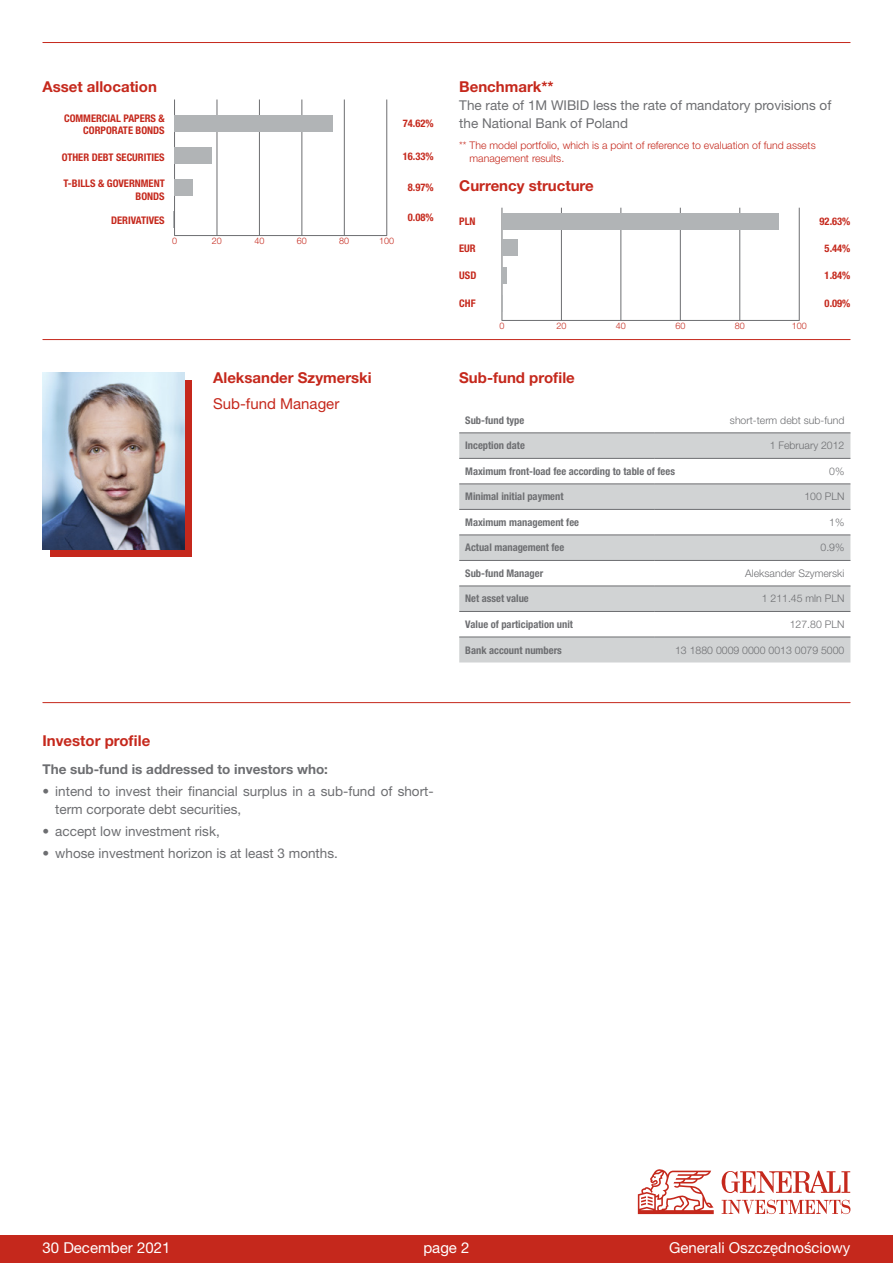
<style>
.page{position:relative;width:893px;height:1263px;background:#fff}
.page>*{position:absolute;margin:0;border:0;box-sizing:border-box;transform-origin:0 0}
.t1{font:700 15px "Helvetica Neue LT Pro";color:#c5281c}
.t2{font:15px "Helvetica Neue LT Pro";color:#fff}
.t3{font:15px "Helvetica Neue LT Pro";color:#c5281c}
.t4{font:13.5px/18px "Helvetica Neue LT Pro";color:#6d6e71}
.t5{font:700 13.5px "Helvetica Neue LT Pro";color:#6d6e71}
.t6{font:700 condensed 10.5px "Helvetica Neue LT Pro";color:#6d6e71}
.t7{font:700 condensed 10.5px/12.6px "Helvetica Neue LT Pro";color:#c5281c;text-align:right}
.t8{font:300 10.5px "Helvetica Neue LT Pro";color:#6d6e71}
.t9{font:300 10.5px/12.6px "Helvetica Neue LT Pro";color:#c5281c}
.t10{font:300 9px "Helvetica Neue LT Pro";color:#c5281c}
</style>
<div class="page">
<hr style="left:43px;top:42px;width:807px;height:1px;background:#c5281c">
<hr style="left:43px;top:339px;width:807px;height:1px;background:#c5281c">
<div style="left:50px;top:380px;width:142px;height:177px;background:#c5281c"></div>
<svg style="left:459px;top:432px;width:391px;height:1px"></svg>
<svg style="left:459px;top:434px;width:391px;height:228px;fill:#d1d3d4"></svg>
<hr style="left:459px;top:433px;width:196px;height:1px;background:#6d6e71">
<hr style="left:655px;top:433px;width:195px;height:1px;background:#6d6e71">
<hr style="left:459px;top:458px;width:196px;height:1px;background:#6d6e71">
<hr style="left:655px;top:458px;width:195px;height:1px;background:#6d6e71">
<hr style="left:459px;top:484px;width:196px;height:1px;background:#6d6e71">
<hr style="left:655px;top:484px;width:195px;height:1px;background:#6d6e71">
<hr style="left:459px;top:509px;width:196px;height:1px;background:#6d6e71">
<hr style="left:655px;top:509px;width:195px;height:1px;background:#6d6e71">
<hr style="left:459px;top:535px;width:196px;height:1px;background:#6d6e71">
<hr style="left:655px;top:535px;width:195px;height:1px;background:#6d6e71">
<hr style="left:459px;top:560px;width:196px;height:1px;background:#6d6e71">
<hr style="left:655px;top:560px;width:195px;height:1px;background:#6d6e71">
<hr style="left:459px;top:586px;width:196px;height:1px;background:#6d6e71">
<hr style="left:655px;top:586px;width:195px;height:1px;background:#6d6e71">
<hr style="left:459px;top:611px;width:196px;height:1px;background:#6d6e71">
<hr style="left:655px;top:611px;width:195px;height:1px;background:#6d6e71">
<hr style="left:459px;top:637px;width:196px;height:1px;background:#6d6e71">
<hr style="left:655px;top:637px;width:195px;height:1px;background:#6d6e71">
<hr style="left:43px;top:702px;width:807px;height:1px;background:#c5281c">
<img style="left:43px;top:373px;width:141px;height:176px">
<div style="left:0;top:1235px;width:893px;height:28px;background:#c5281c"></div>
<svg style="left:638px;top:1169px;width:76px;height:45px"></svg>
<svg style="left:722px;top:1200px;width:128px;height:14px"></svg>
<svg style="left:722px;top:1171px;width:128px;height:22px"></svg>
<hr style="left:217px;top:99px;width:1px;height:137px;background:#6d6e71">
<hr style="left:259px;top:99px;width:1px;height:137px;background:#6d6e71">
<hr style="left:302px;top:99px;width:1px;height:137px;background:#6d6e71">
<hr style="left:344px;top:99px;width:1px;height:137px;background:#6d6e71">
<hr style="left:386px;top:99px;width:1px;height:137px;background:#6d6e71">
<hr style="left:174px;top:99px;width:1px;height:137px;background:#6d6e71">
<hr style="left:174px;top:235px;width:213px;height:1px;background:#6d6e71">
<hr style="left:561px;top:208px;width:1px;height:113px;background:#6d6e71">
<hr style="left:621px;top:208px;width:1px;height:113px;background:#6d6e71">
<hr style="left:680px;top:208px;width:1px;height:113px;background:#6d6e71">
<hr style="left:739px;top:208px;width:1px;height:113px;background:#6d6e71">
<hr style="left:799px;top:208px;width:1px;height:113px;background:#6d6e71">
<hr style="left:502px;top:208px;width:1px;height:113px;background:#6d6e71">
<hr style="left:502px;top:320px;width:297px;height:1px;background:#6d6e71">
<div style="left:174px;top:115px;width:159px;height:17px;background:#b1b4b6"></div>
<div style="left:174px;top:147px;width:38px;height:17px;background:#b1b4b6"></div>
<div style="left:174px;top:179px;width:18px;height:17px;background:#b1b4b6"></div>
<svg style="left:173px;top:211px;width:1px;height:16px"></svg>
<div style="left:502px;top:213px;width:277px;height:16px;background:#b1b4b6"></div>
<div style="left:502px;top:240px;width:15px;height:16px;background:#b1b4b6"></div>
<div style="left:502px;top:267px;width:5px;height:17px;background:#b1b4b6"></div>
<svg style="left:502px;top:295px;width:1px;height:16px"></svg>
<p class="t1" style="left:43px;top:77px;width:116px">Asset allocation</p>
<p class="t1" style="left:459px;top:77px;width:96px">Benchmark**</p>
<p class="t4" style="left:459px;top:96px;width:374px">The rate of 1M WIBID less the rate of mandatory provisions of the National Bank of Poland</p>
<p class="t7" style="left:64px;top:112px;width:102px">COMMERCIAL PAPERS &amp;<br>CORPORATE BONDS</p>
<p class="t7" style="left:62px;top:151px;width:104px">OTHER DEBT SECURITIES</p>
<p class="t7" style="left:64px;top:177px;width:103px">T-BILLS &amp; GOVERNMENT<br>BONDS</p>
<p class="t7" style="left:111px;top:214px;width:55px">DERIVATIVES</p>
<p class="t7" style="left:459px;top:215px;width:18px">PLN</p>
<p class="t7" style="left:459px;top:242px;width:18px">EUR</p>
<p class="t7" style="left:459px;top:269px;width:19px">USD</p>
<p class="t7" style="left:459px;top:297px;width:18px">CHF</p>
<p class="t7" style="left:403px;top:117px;width:32px">74.62%</p>
<p class="t7" style="left:403px;top:150px;width:32px">16.33%</p>
<p class="t7" style="left:408px;top:181px;width:27px">8.97%</p>
<p class="t7" style="left:408px;top:211px;width:27px">0.08%</p>
<p class="t9" style="left:470px;top:139px;width:348px;text-indent:-10px">** The model portfolio, which is a point of reference to evaluation of fund assets management results.</p>
<p class="t1" style="left:459px;top:176px;width:136px">Currency structure</p>
<p class="t7" style="left:820px;top:215px;width:32px">92.63%</p>
<p class="t7" style="left:825px;top:242px;width:27px">5.44%</p>
<p class="t7" style="left:825px;top:269px;width:27px">1.84%</p>
<p class="t7" style="left:825px;top:297px;width:27px">0.09%</p>
<p class="t10" style="left:172px;top:235px;width:7px">0</p>
<p class="t10" style="left:212px;top:235px;width:12px">20</p>
<p class="t10" style="left:254px;top:235px;width:12px">40</p>
<p class="t10" style="left:297px;top:235px;width:12px">60</p>
<p class="t10" style="left:339px;top:235px;width:12px">80</p>
<p class="t10" style="left:379px;top:235px;width:17px">100</p>
<p class="t1" style="left:213px;top:368px;width:160px">Aleksander Szymerski</p>
<p class="t3" style="left:213px;top:394px;width:128px">Sub-fund Manager</p>
<p class="t10" style="left:499px;top:320px;width:7px">0</p>
<p class="t10" style="left:556px;top:320px;width:12px">20</p>
<p class="t10" style="left:616px;top:320px;width:12px">40</p>
<p class="t10" style="left:675px;top:320px;width:12px">60</p>
<p class="t10" style="left:735px;top:320px;width:12px">80</p>
<p class="t10" style="left:792px;top:320px;width:17px">100</p>
<p class="t1" style="left:459px;top:368px;width:117px">Sub-fund profile</p>
<p class="t6" style="left:465px;top:414px;width:61px">Sub-fund type</p>
<p class="t8" style="left:730px;top:414px;width:116px">short-term debt sub-fund</p>
<p class="t6" style="left:465px;top:439px;width:61px">Inception date</p>
<p class="t8" style="left:770px;top:439px;width:76px">1 February 2012</p>
<p class="t6" style="left:465px;top:465px;width:211px">Maximum front-load fee according to table of fees</p>
<p class="t8" style="left:829px;top:465px;width:17px">0%</p>
<p class="t6" style="left:465px;top:490px;width:100px">Minimal initial payment</p>
<p class="t8" style="left:804px;top:490px;width:42px">100 PLN</p>
<p class="t6" style="left:465px;top:516px;width:115px">Maximum management fee</p>
<p class="t8" style="left:829px;top:516px;width:17px">1%</p>
<p class="t6" style="left:465px;top:541px;width:101px">Actual management fee</p>
<p class="t8" style="left:820px;top:541px;width:25px">0.9%</p>
<p class="t6" style="left:465px;top:567px;width:79px">Sub-fund Manager</p>
<p class="t8" style="left:745px;top:567px;width:101px">Aleksander Szymerski</p>
<p class="t6" style="left:465px;top:592px;width:65px">Net asset value</p>
<p class="t8" style="left:762px;top:592px;width:84px">1 211.45 mln PLN</p>
<p class="t6" style="left:465px;top:618px;width:109px">Value of participation unit</p>
<p class="t8" style="left:790px;top:618px;width:56px">127.80 PLN</p>
<p class="t6" style="left:465px;top:643px;width:98px">Bank account numbers</p>
<p class="t8" style="left:675px;top:643px;width:171px">13 1880 0009 0000 0013 0079 5000</p>
<p class="t1" style="left:43px;top:731px;width:109px">Investor profile</p>
<p class="t5" style="left:43px;top:760px;width:287px">The sub-fund is addressed to investors who:</p>
<p class="t4" style="left:55px;top:782px;width:380px;text-indent:-13px">• intend to invest their financial surplus in a sub-fund of short&shy;term corporate debt securities,</p>
<p class="t4" style="left:43px;top:822px;width:179px">• accept low investment risk,</p>
<p class="t4" style="left:43px;top:844px;width:297px">• whose investment horizon is at least 3 months.</p>
<p class="t2" style="left:43px;top:1238px;width:129px">30 December 2021</p>
<p class="t2" style="left:423px;top:1238px;width:48px">page 2</p>
<p class="t2" style="left:669px;top:1238px;width:183px">Generali Oszczędnościowy</p>
</div>
